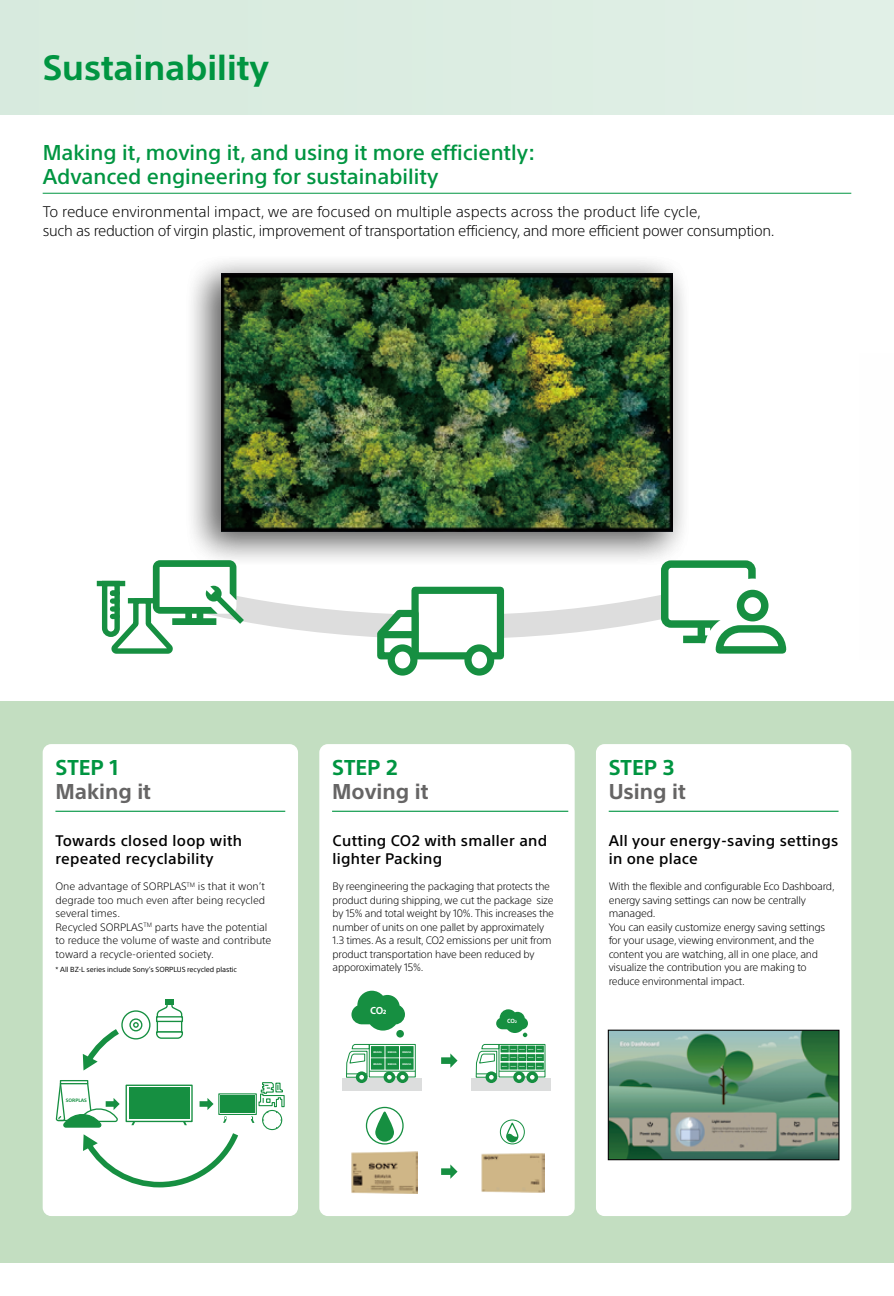
<style>
.page{position:relative;width:894px;height:1296px;background:#fff}
.page>*{position:absolute;margin:0;border:0;box-sizing:border-box;transform-origin:0 0}
.t1{font:700 34.5px "SST";color:#009541}
.t2{font:500 21px/24px "SST";color:#009541}
.t3{font:700 21px/24.5px "SST";color:#666565}
.t4{font:300 15px/19.5px "SST Pro";letter-spacing:-.02em;color:#000}
.t5{font:500 15px/18px "SST";letter-spacing:.02em;color:#000}
.t6{font:300 10.5px/13.5px "SST Pro";letter-spacing:-.02em;color:#000}
.t7{font:300 10.5px/13.5px "SST Pro";color:#000}
.t8{font:700 9.75px "SST";color:#fff}
.t9{font:7.2px "SST";letter-spacing:-.01em;color:#000}
.t10{font:700 5.85px "SST";color:#fff}
.t11{font:700 4.8px "SST";color:#168f41}
.t12{font:700 2.4px "SST";letter-spacing:-.04em;color:#fff}
.s1{color:#009541}
</style>
<div class="page">
<hr style="left:893px;top:1137px;width:1px;height:126px;background:#eef1f1">
<div style="left:0;top:702px;width:893px;height:561px;background:#c3dec1"></div>
<div style="left:0;top:0;width:893px;height:115px;background:#dcede2"></div>
<div style="left:183px;top:253px;width:508px;height:315px;background:#000;opacity:.4"></div>
<div style="left:43px;top:744px;width:255px;height:472px;background:#fff;border-radius:9px"></div>
<div style="left:319px;top:744px;width:255px;height:472px;background:#fff;border-radius:9px"></div>
<div style="left:595px;top:744px;width:256px;height:472px;background:#fff;border-radius:9px"></div>
<hr style="left:43px;top:193px;width:808px;height:1px;background:#009541">
<div style="left:342px;top:1078px;width:79px;height:13px;background:#dcdddd"></div>
<div style="left:471px;top:1078px;width:79px;height:13px;background:#dcdddd"></div>
<div style="left:368px;top:1044px;width:47px;height:33px;border:1px solid #168f41"></div>
<hr style="left:369px;top:1071px;width:46px;height:1px;background:#168f41">
<div style="left:371px;top:1046px;width:13px;height:11px;background:#168f41"></div>
<div style="left:385px;top:1046px;width:14px;height:11px;background:#168f41"></div>
<div style="left:400px;top:1046px;width:13px;height:11px;background:#168f41"></div>
<div style="left:371px;top:1058px;width:13px;height:12px;background:#168f41"></div>
<div style="left:385px;top:1058px;width:14px;height:12px;background:#168f41"></div>
<div style="left:400px;top:1058px;width:13px;height:12px;background:#168f41"></div>
<div style="left:356px;top:1071px;width:11px;height:12px;background:#168f41;border-radius:50%"></div>
<svg style="left:346px;top:1043px;width:24px;height:37px"></svg>
<svg style="left:383px;top:1071px;width:12px;height:12px"></svg>
<svg style="left:387px;top:1075px;width:4px;height:5px"></svg>
<svg style="left:396px;top:1071px;width:12px;height:12px"></svg>
<svg style="left:400px;top:1075px;width:5px;height:5px"></svg>
<svg style="left:351px;top:991px;width:54px;height:40px"></svg>
<div style="left:396px;top:1030px;width:8px;height:8px;background:#168f41;border-radius:50%"></div>
<div style="left:498px;top:1044px;width:47px;height:33px;border:1px solid #168f41"></div>
<hr style="left:499px;top:1071px;width:45px;height:1px;background:#168f41">
<div style="left:500px;top:1046px;width:8px;height:7px;background:#168f41"></div>
<div style="left:509px;top:1046px;width:8px;height:7px;background:#168f41"></div>
<div style="left:518px;top:1046px;width:8px;height:7px;background:#168f41"></div>
<div style="left:526px;top:1046px;width:9px;height:7px;background:#168f41"></div>
<div style="left:535px;top:1046px;width:8px;height:7px;background:#168f41"></div>
<div style="left:500px;top:1054px;width:8px;height:7px;background:#168f41"></div>
<div style="left:509px;top:1054px;width:8px;height:7px;background:#168f41"></div>
<div style="left:518px;top:1054px;width:8px;height:7px;background:#168f41"></div>
<div style="left:526px;top:1054px;width:9px;height:7px;background:#168f41"></div>
<div style="left:535px;top:1054px;width:8px;height:7px;background:#168f41"></div>
<div style="left:500px;top:1063px;width:8px;height:7px;background:#168f41"></div>
<div style="left:509px;top:1063px;width:8px;height:7px;background:#168f41"></div>
<div style="left:518px;top:1063px;width:8px;height:7px;background:#168f41"></div>
<div style="left:526px;top:1063px;width:9px;height:7px;background:#168f41"></div>
<div style="left:535px;top:1063px;width:8px;height:7px;background:#168f41"></div>
<div style="left:485px;top:1071px;width:12px;height:12px;background:#168f41;border-radius:50%"></div>
<svg style="left:475px;top:1043px;width:25px;height:37px"></svg>
<div style="left:513px;top:1071px;width:11px;height:12px;background:#168f41;border-radius:50%"></div>
<svg style="left:516px;top:1075px;width:5px;height:5px"></svg>
<svg style="left:526px;top:1071px;width:12px;height:12px"></svg>
<svg style="left:529px;top:1075px;width:5px;height:5px"></svg>
<svg style="left:496px;top:1009px;width:31px;height:28px"></svg>
<div style="left:441px;top:1057px;width:10px;height:7px;background:#168f41"></div>
<svg style="left:450px;top:1053px;width:7px;height:15px"></svg>
<div style="left:441px;top:1168px;width:10px;height:7px;background:#168f41"></div>
<svg style="left:450px;top:1164px;width:7px;height:15px"></svg>
<img style="left:352px;top:1152px;width:65px;height:41px">
<img style="left:481px;top:1153px;width:63px;height:39px">
<svg style="left:376px;top:1112px;width:17px;height:29px"></svg>
<div style="left:375px;top:1111px;width:19px;height:31px;border:2px solid #168f41;border-radius:8px"></div>
<svg style="left:375px;top:1127px;width:18px;height:14px"></svg>
<div style="left:366px;top:1107px;width:37px;height:38px;border:1px solid #168f41;border-radius:50%"></div>
<div style="left:506px;top:1123px;width:12px;height:19px;border:1px solid #168f41;border-radius:5px"></div>
<svg style="left:506px;top:1133px;width:11px;height:9px"></svg>
<div style="left:499px;top:1120px;width:25px;height:24px;border:1px solid #168f41;border-radius:50%"></div>
<div style="left:60px;top:1080px;width:28px;height:4px;border:1px solid #168f41"></div>
<div style="left:218px;top:1093px;width:39px;height:22px;border:1px solid #168f41"></div>
<div style="left:220px;top:1095px;width:35px;height:18px;background:#168f41"></div>
<div style="left:262px;top:1110px;width:20px;height:20px;border:1px solid #168f41;border-radius:50%"></div>
<svg style="left:251px;top:1082px;width:34px;height:47px"></svg>
<svg style="left:82px;top:1029px;width:43px;height:42px"></svg>
<svg style="left:122px;top:1011px;width:28px;height:28px"></svg>
<div style="left:121px;top:1010px;width:29px;height:30px;border:1px solid #168f41;border-radius:50%"></div>
<svg style="left:133px;top:1022px;width:6px;height:6px"></svg>
<div style="left:129px;top:1018px;width:13px;height:13px;border:1px solid #168f41;border-radius:50%"></div>
<svg style="left:156px;top:1004px;width:27px;height:35px"></svg>
<hr style="left:157px;top:1017px;width:25px;height:4px;background:#fff">
<div style="left:156px;top:1016px;width:27px;height:6px;border:1px solid #168f41"></div>
<div style="left:165px;top:999px;width:9px;height:5px;background:#168f41"></div>
<svg style="left:56px;top:1082px;width:187px;height:106px"></svg>
<hr style="left:55px;top:811px;width:230px;height:1px;background:#009541">
<hr style="left:332px;top:811px;width:236px;height:1px;background:#009541">
<hr style="left:608px;top:811px;width:230px;height:1px;background:#009541">
<svg style="left:607px;top:1029px;width:232px;height:132px"></svg>
<svg style="left:244px;top:586px;width:445px;height:65px"></svg>
<div style="left:97px;top:581px;width:28px;height:5px;background:#168f41"></div>
<svg style="left:99px;top:560px;width:145px;height:94px"></svg>
<div style="left:415px;top:590px;width:85px;height:66px;background:#fff"></div>
<div style="left:411px;top:587px;width:93px;height:72px;border:7px solid #168f41"></div>
<svg style="left:377px;top:606px;width:45px;height:57px"></svg>
<div style="left:380px;top:631px;width:35px;height:7px;background:#168f41"></div>
<svg style="left:391px;top:648px;width:22px;height:24px"></svg>
<div style="left:387px;top:644px;width:30px;height:32px;border:7px solid #168f41;border-radius:50%"></div>
<svg style="left:468px;top:648px;width:22px;height:24px"></svg>
<div style="left:464px;top:644px;width:30px;height:32px;border:7px solid #168f41;border-radius:50%"></div>
<div style="left:664px;top:564px;width:87px;height:60px;background:#fff;border-radius:6px"></div>
<div style="left:660px;top:560px;width:95px;height:68px;border:7px solid #168f41;border-radius:6px"></div>
<svg style="left:682px;top:636px;width:7px;height:7px"></svg>
<svg style="left:689px;top:564px;width:97px;height:90px"></svg>
<p class="t1" style="left:43px;top:48px;width:228px">Sustainability</p>
<p class="t2" style="left:43px;top:141px;width:494px">Making it, moving it, and using it more efficiently:<br>Advanced engineering for sustainability</p>
<p class="t4" style="left:43px;top:201px;width:733px">To reduce environmental impact, we are focused on multiple aspects across the product life cycle,<br>such as reduction of virgin plastic, improvement of transportation efficiency, and more efficient power consumption.</p>
<p class="t3" style="left:55px;top:755px;width:97px"><span class="s1">STEP 1<br></span>Making it</p>
<p class="t3" style="left:332px;top:755px;width:98px"><span class="s1">STEP 2<br></span>Moving it</p>
<p class="t3" style="left:608px;top:755px;width:78px"><span class="s1">STEP 3<br></span>Using it</p>
<p class="t5" style="left:55px;top:832px;width:188px">Towards closed loop with repeated recyclability</p>
<p class="t7" style="left:55px;top:880px;width:217px">One advantage of SORPLAS<sup>TM</sup> is that it won’t degrade too much even after being recycled several times.<br>Recycled SORPLAS<sup>TM</sup> parts have the potential to reduce the volume of waste and contribute toward a recycle-oriented society.</p>
<p class="t9" style="left:55px;top:965px;width:183px">* All BZ-L series include Sony’s SORPLUS recycled plastic</p>
<p class="t5" style="left:332px;top:832px;width:216px">Cutting CO2 with smaller and lighter Packing</p>
<p class="t6" style="left:332px;top:880px;width:223px">By reengineering the packaging that protects the product during shipping, we cut the package size by 15% and total weight by 10%. This increases the number of units on one pallet by approximately 1.3 times. As a result, CO2 emissions per unit from product transportation have been reduced by apporoximately 15%.</p>
<p class="t5" style="left:608px;top:832px;width:231px">All your energy-saving settings in one place</p>
<p class="t6" style="left:608px;top:880px;width:227px">With the flexible and configurable Eco Dashboard, energy saving settings can now be centrally managed.<br>You can easily customize energy saving settings for your usage, viewing environment, and the content you are watching, all in one place, and visualize the contribution you are making to reduce environmental impact.</p>
<p class="t11" style="left:66px;top:1097px;width:23px">SORPLAS</p>
<p class="t8" style="left:370px;top:1005px;width:18px">CO2</p>
<p class="t12" style="left:373px;top:1050px;width:10px">BRAVIA</p>
<p class="t12" style="left:388px;top:1050px;width:10px">BRAVIA</p>
<p class="t12" style="left:402px;top:1050px;width:10px">BRAVIA</p>
<p class="t12" style="left:373px;top:1063px;width:10px">BRAVIA</p>
<p class="t12" style="left:388px;top:1063px;width:10px">BRAVIA</p>
<p class="t12" style="left:402px;top:1063px;width:10px">BRAVIA</p>
<p class="t10" style="left:507px;top:1018px;width:11px">CO2</p>
</div>
